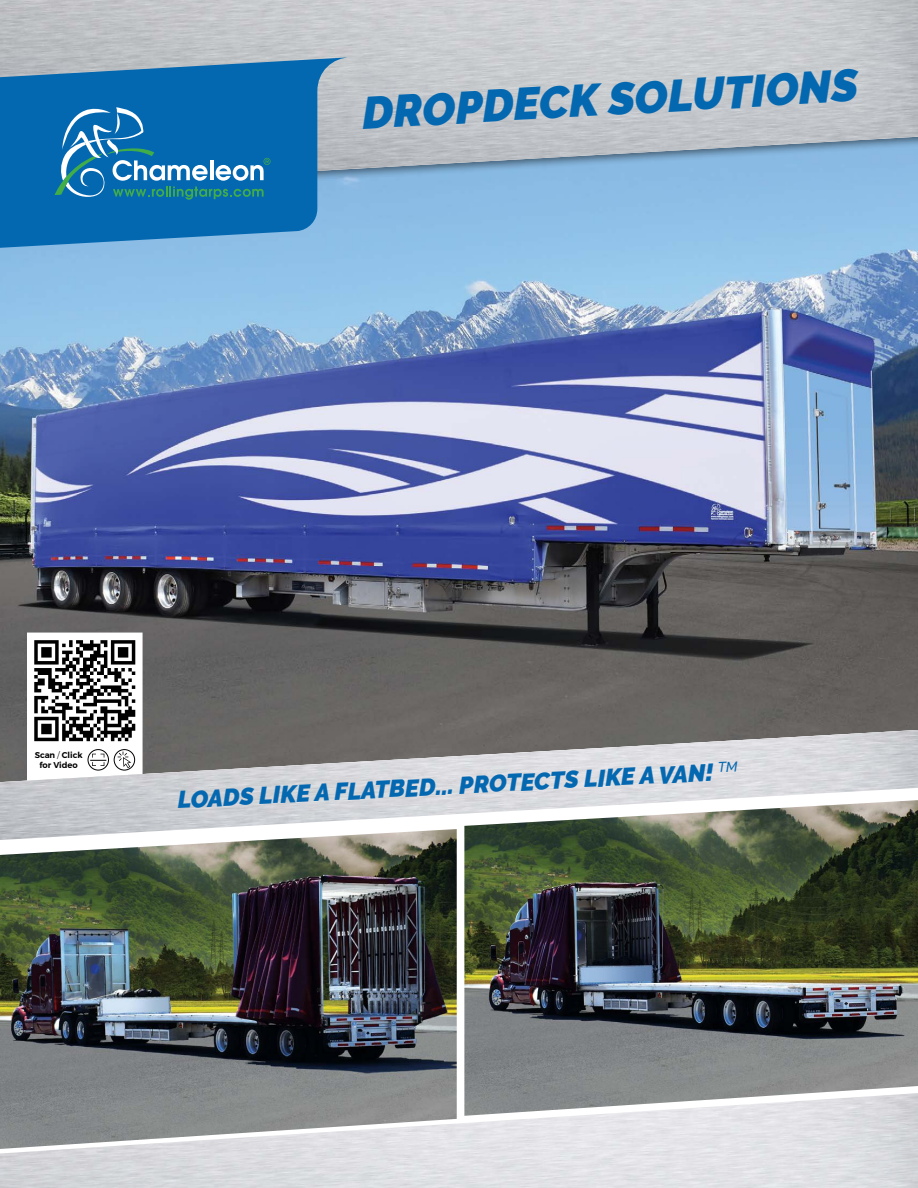
<style>
.page{position:relative;width:918px;height:1188px;background:#fff}
.page>*{position:absolute;margin:0;border:0;box-sizing:border-box;transform-origin:0 0}
.t1{font:italic 900 45px "Raleway";color:#0468b1}
.t2{font:italic 900 24px "Raleway";color:#0468b1}
.t3{font:600 8.4px/9.8px "Montserrat";color:#000;text-align:center}
.s1{font-weight:300}
</style>
<div class="page">
<img style="left:0;top:200px;width:918px;height:529px">
<img style="left:0;top:841px;width:457px;height:252px">
<img style="left:464px;top:841px;width:454px;height:252px">
<img style="left:0;top:1093px;width:918px;height:95px">
<img style="left:0;top:730px;width:918px;height:110px">
<div style="left:0;top:0;width:918px;height:200px;background:#8bbce5"></div>
<img style="left:0;top:0;width:918px;height:181px">
<svg style="left:0;top:57px;width:351px;height:192px;background:#317fb9"></svg>
<svg style="left:55px;top:103px;width:216px;height:97px;background:#247cb5"></svg>
<svg style="left:27px;top:633px;width:116px;height:148px"></svg>
<h1 class="t1" style="left:361px;top:86px;width:498px;rotate:-3deg">DROPDECK SOLUTIONS</h1>
<p class="t3" style="left:35px;top:750px;width:49px">Scan <span class="s1">/</span> Click for Video</p>
<p class="t2" style="left:177px;top:786px;width:562px;rotate:-3deg">LOADS LIKE A FLATBED... PROTECTS LIKE A VAN! <sup>TM</sup></p>
</div>
